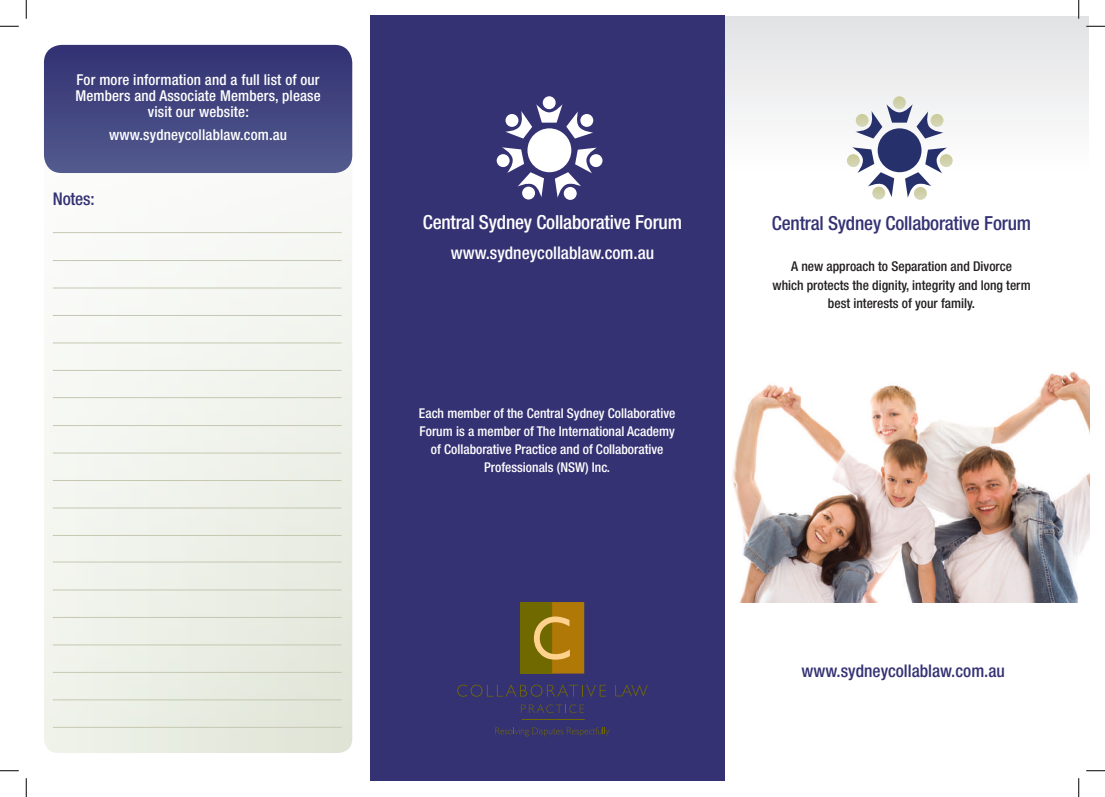
<style>
.page{position:relative;width:1105px;height:797px;background:#fff}
.page>*{position:absolute;margin:0;border:0;box-sizing:border-box;transform-origin:0 0}
.t1{font:500 condensed 19.38px "Helvetica Neue LT Std";letter-spacing:-.01em;color:#353274}
.t2{font:500 condensed 19.38px "Helvetica Neue LT Std";letter-spacing:-.01em;color:#fff}
.t3{font:500 condensed 17.5px "Helvetica Neue LT Std";color:#353274}
.t4{font:500 condensed 17.5px "Helvetica Neue LT Std";color:#fff}
.t5{font:500 condensed 15px/16.2px "Helvetica Neue LT Std";letter-spacing:.01em;color:#fff;text-align:center}
.t6{font:500 condensed 13.5px/17.9px "Helvetica Neue LT Std";color:#fff;text-align:center}
.t7{font:500 condensed 13.5px/18.5px "Helvetica Neue LT Std";color:#231f20;text-align:center}
</style>
<div class="page">
<svg style="left:44px;top:45px;width:308px;height:708px"></svg>
<img style="left:732px;top:372px;width:357px;height:230px">
<div style="left:724px;top:16px;width:365px;height:157px;background:linear-gradient(to bottom,#e2e3e5,#fefefe)"></div>
<div style="left:370px;top:16px;width:355px;height:765px;background:#353274"></div>
<div style="left:878px;top:128px;width:43px;height:44px;background:#26306b;border-radius:50%"></div>
<svg style="left:855px;top:96px;width:88px;height:42px"></svg>
<svg style="left:847px;top:147px;width:47px;height:52px"></svg>
<svg style="left:905px;top:148px;width:48px;height:52px"></svg>
<svg style="left:521px;top:704px;width:63px;height:9px"></svg>
<div style="left:521px;top:602px;width:32px;height:71px;background:#706900"></div>
<div style="left:552px;top:602px;width:32px;height:71px;background:#b07807"></div>
<svg style="left:534px;top:616px;width:36px;height:43px"></svg>
<svg style="left:495px;top:727px;width:114px;height:9px"></svg>
<hr style="left:521px;top:719px;width:64px;height:1px;background:#706900">
<svg style="left:457px;top:684px;width:149px;height:12px"></svg>
<svg style="left:615px;top:684px;width:33px;height:12px"></svg>
<div style="left:543px;top:96px;width:13px;height:13px;background:#fff;border-radius:50%"></div>
<div style="left:590px;top:154px;width:12px;height:13px;background:#fff;border-radius:50%"></div>
<svg style="left:564px;top:187px;width:13px;height:13px"></svg>
<div style="left:522px;top:187px;width:13px;height:12px;background:#fff;border-radius:50%"></div>
<div style="left:497px;top:154px;width:13px;height:13px;background:#fff;border-radius:50%"></div>
<div style="left:527px;top:128px;width:44px;height:44px;background:#fff;border-radius:50%"></div>
<svg style="left:505px;top:104px;width:88px;height:34px"></svg>
<svg style="left:502px;top:147px;width:42px;height:50px"></svg>
<svg style="left:555px;top:148px;width:42px;height:50px"></svg>
<svg style="left:44px;top:45px;width:308px;height:128px;background:#434680"></svg>
<hr style="left:53px;top:232px;width:289px;height:1px;background:#c6c8b2">
<hr style="left:53px;top:397px;width:289px;height:1px;background:#c6c8b2">
<hr style="left:53px;top:561px;width:289px;height:1px;background:#c6c8b2">
<hr style="left:53px;top:260px;width:289px;height:1px;background:#c6c8b2">
<hr style="left:53px;top:425px;width:289px;height:1px;background:#c6c8b2">
<hr style="left:53px;top:589px;width:289px;height:1px;background:#c6c8b2">
<hr style="left:53px;top:288px;width:289px;height:1px;background:#c6c8b2">
<hr style="left:53px;top:452px;width:289px;height:1px;background:#c6c8b2">
<hr style="left:53px;top:617px;width:289px;height:1px;background:#c6c8b2">
<hr style="left:53px;top:315px;width:289px;height:1px;background:#c6c8b2">
<hr style="left:53px;top:480px;width:289px;height:1px;background:#c6c8b2">
<hr style="left:53px;top:644px;width:289px;height:1px;background:#c6c8b2">
<hr style="left:53px;top:342px;width:289px;height:1px;background:#c6c8b2">
<hr style="left:53px;top:507px;width:289px;height:1px;background:#c6c8b2">
<hr style="left:53px;top:672px;width:289px;height:1px;background:#c6c8b2">
<hr style="left:53px;top:370px;width:289px;height:1px;background:#c6c8b2">
<hr style="left:53px;top:535px;width:289px;height:1px;background:#c6c8b2">
<hr style="left:53px;top:699px;width:289px;height:1px;background:#c6c8b2">
<hr style="left:53px;top:727px;width:289px;height:1px;background:#c6c8b2">
<svg style="left:0;top:25px;width:19px;height:2px"></svg>
<svg style="left:1086px;top:25px;width:19px;height:2px"></svg>
<svg style="left:0;top:770px;width:19px;height:1px"></svg>
<svg style="left:1086px;top:770px;width:19px;height:1px"></svg>
<svg style="left:25px;top:0;width:2px;height:19px"></svg>
<svg style="left:25px;top:778px;width:2px;height:19px"></svg>
<svg style="left:1078px;top:0;width:1px;height:19px"></svg>
<svg style="left:1078px;top:778px;width:1px;height:19px"></svg>
<p class="t5" style="left:75px;top:71px;width:247px">For more information and a full list of our<br>Members and Associate Members, please visit our website:</p>
<p class="t5" style="left:109px;top:127px;width:180px">www.sydneycollablaw.com.au</p>
<p class="t3" style="left:53px;top:188px;width:43px">Notes:</p>
<h1 class="t2" style="left:423px;top:211px;width:261px">Central Sydney Collaborative Forum</h1>
<p class="t4" style="left:451px;top:242px;width:205px">www.sydneycollablaw.com.au</p>
<p class="t6" style="left:419px;top:404px;width:258px">Each member of the Central Sydney Collaborative Forum is a member of The International Academy of Collaborative Practice and of Collaborative Professionals (NSW) Inc.</p>
<h1 class="t1" style="left:772px;top:211px;width:261px">Central Sydney Collaborative Forum</h1>
<p class="t7" style="left:772px;top:257px;width:260px">A new approach to Separation and Divorce<br>which protects the dignity, integrity and long term best interests of your family.</p>
<p class="t3" style="left:802px;top:660px;width:205px">www.sydneycollablaw.com.au</p>
</div>
